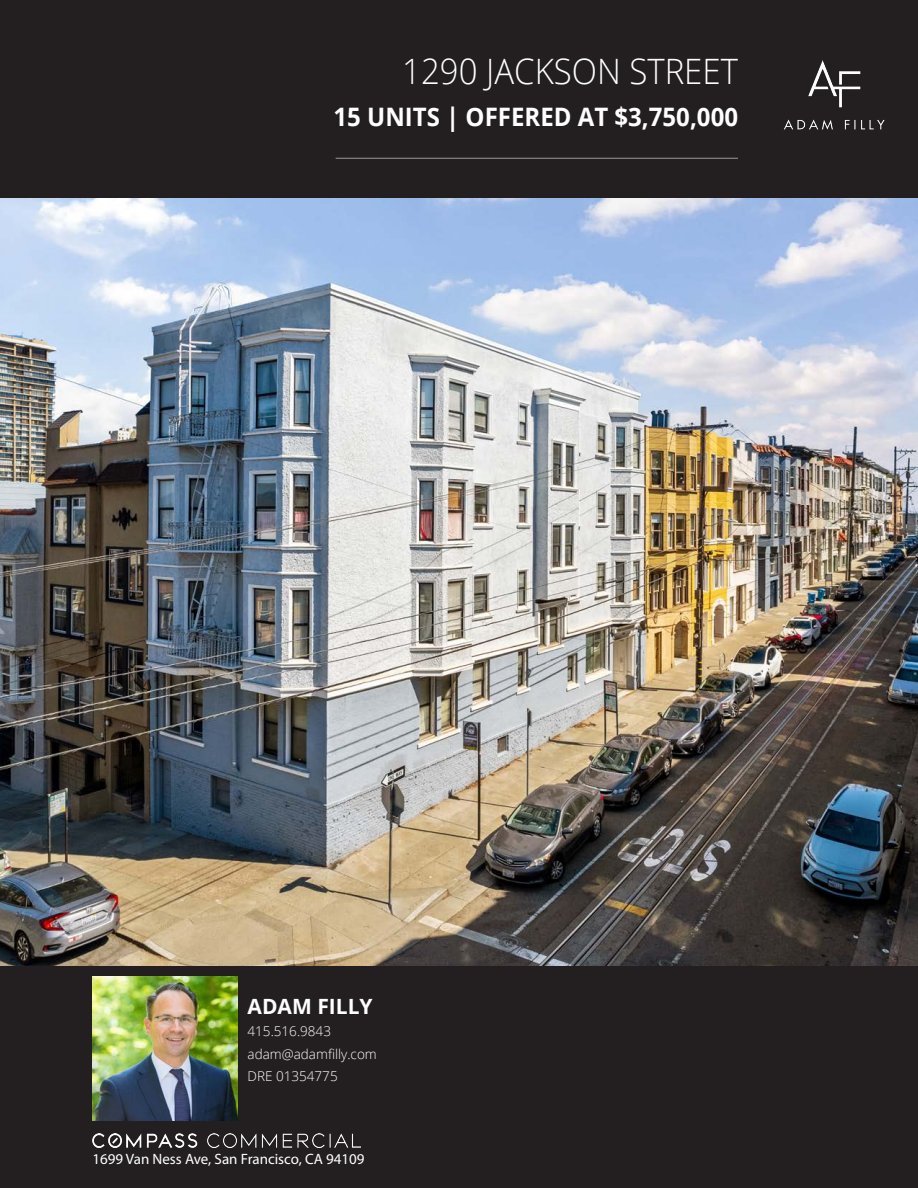
<style>
.page{position:relative;width:918px;height:1188px;background:#fff}
.page>*{position:absolute;margin:0;border:0;box-sizing:border-box;transform-origin:0 0}
.t1{font:300 34.95px "Open Sans";color:#fff;scale:.94 1}
.t2{font:700 25.5px "Open Sans";color:#fff;scale:.94 1}
.t3{font:700 21px "Open Sans";color:#fff}
.t4{font:15px "Myriad Pro";color:#fff}
.t5{font:300 13.5px "Open Sans";color:#fff}
</style>
<div class="page">
<img style="left:0;top:198px;width:918px;height:768px">
<div style="left:0;top:966px;width:918px;height:222px;background:#231f20"></div>
<img style="left:93px;top:976px;width:145px;height:144px">
<img style="left:92px;top:1134px;width:269px;height:14px">
<div style="left:0;top:0;width:918px;height:198px;background:#231f20"></div>
<hr style="left:336px;top:158px;width:402px;height:1px;background:#fff">
<img style="left:784px;top:60px;width:101px;height:70px">
<p class="t1" style="left:402px;top:47px;width:359px">1290 JACKSON STREET</p>
<p class="t2" style="left:334px;top:99px;width:432px">15 UNITS | OFFERED AT $3,750,000</p>
<p class="t3" style="left:248px;top:991px;width:127px">ADAM FILLY</p>
<p class="t5" style="left:248px;top:1022px;width:85px">415.516.9843</p>
<p class="t5" style="left:248px;top:1045px;width:131px">adam@adamfilly.com</p>
<p class="t5" style="left:248px;top:1067px;width:92px">DRE 01354775</p>
<p class="t4" style="left:93px;top:1150px;width:274px">1699 Van Ness Ave, San Francisco, CA 94109</p>
</div>
